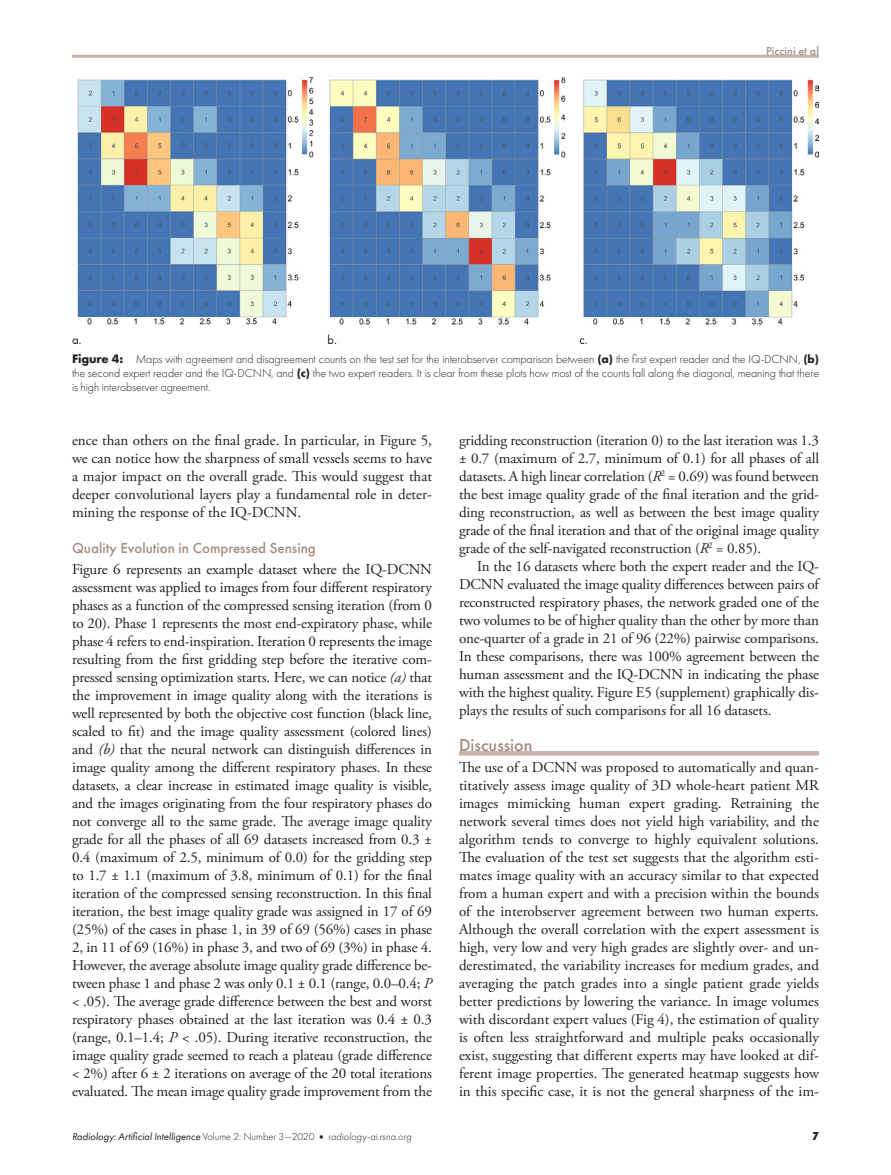
<style>
.page{position:relative;width:891px;height:1175px;background:#fff}
.page>*{position:absolute;margin:0;border:0;box-sizing:border-box;transform-origin:0 0}
.t1{font:500 18px "Futura PT";color:#a68b7d}
.t2{font:15px/18px "Adobe Garamond Pro";letter-spacing:-.01em;color:#231f20;text-align:justify}
.t3{font:500 15px "Futura PT";color:#a68b7d}
.t4{font:300 12px/14.4px "Futura PT";letter-spacing:-.01em;color:#231f20;text-align:justify}
.t5{font:500 12px "Futura PT";color:#a68b7d}
.t6{font:800 12px "Futura PT Cond";color:#231f20}
.t7{font:italic 10.5px "Futura PT";color:#231f20}
.s1{font-weight:700;font-size:12.75px}
.s2{font-weight:700}
.s3{font-style:italic}
.s4{font-weight:300;font-style:normal}
.s5{font-family:"Universal Newswith Comm Pi";font-style:normal;font-size:6px}
.s6{font-weight:300}
</style>
<div class="page">
<hr style="left:72px;top:55px;width:747px;height:3px;background:#c5b2a8">
<hr style="left:459px;top:751px;width:360px;height:4px;background:#c5b2a8">
<img style="left:72px;top:77px;width:747px;height:267px">
<p class="t5" style="left:766px;top:44px;width:54px">Piccini et al</p>
<p class="t4" style="left:72px;top:351px;width:749px"><span class="s1">Figure 4:</span> Maps with agreement and disagreement counts on the test set for the interobserver comparison between <span class="s2">(a)</span> the first expert reader and the IQ-DCNN, <span class="s2">(b) </span>the second expert reader and the IQ-DCNN, and <span class="s2">(c)</span> the two expert readers. It is clear from these plots how most of the counts fall along the diagonal, meaning that there is high interobserver agreement.</p>
<p class="t2" style="left:72px;top:432px;width:362px">ence than others on the final grade. In particular, in Figure 5, we can notice how the sharpness of small vessels seems to have a major impact on the overall grade. This would suggest that deeper convolutional layers play a fundamental role in deter&shy;mining the response of the IQ-DCNN.</p>
<p class="t3" style="left:72px;top:539px;width:245px">Quality Evolution in Compressed Sensing</p>
<p class="t2" style="left:72px;top:561px;width:362px">Figure 6 represents an example dataset where the IQ-DCNN assessment was applied to images from four different respiratory phases as a function of the compressed sensing iteration (from 0 to 20). Phase 1 represents the most end-expiratory phase, while phase 4 refers to end-inspiration. Iteration 0 represents the image resulting from the first gridding step before the iterative com&shy;pressed sensing optimization starts. Here, we can notice <span class="s3">(a)</span> that the improvement in image quality along with the iterations is well represented by both the objective cost function (black line, scaled to fit) and the image quality assessment (colored lines) and <span class="s3">(b)</span> that the neural network can distinguish differences in image quality among the different respiratory phases. In these datasets, a clear increase in estimated image quality is visible, and the images originating from the four respiratory phases do not converge all to the same grade. The average image quality grade for all the phases of all 69 datasets increased from 0.3 ± 0.4 (maximum of 2.5, minimum of 0.0) for the gridding step to 1.7 ± 1.1 (maximum of 3.8, minimum of 0.1) for the final iteration of the compressed sensing reconstruction. In this final iteration, the best image quality grade was assigned in 17 of 69 (25%) of the cases in phase 1, in 39 of 69 (56%) cases in phase 2, in 11 of 69 (16%) in phase 3, and two of 69 (3%) in phase 4.<br>However, the average absolute image quality grade difference be&shy;tween phase 1 and phase 2 was only 0.1 ± 0.1 (range, 0.0–0.4; <span class="s3">P </span>&lt; .05). The average grade difference between the best and worst respiratory phases obtained at the last iteration was 0.4 ± 0.3 (range, 0.1–1.4; <span class="s3">P</span> &lt; .05). During iterative reconstruction, the image quality grade seemed to reach a plateau (grade difference &lt; 2%) after 6 ± 2 iterations on average of the 20 total iterations evaluated. The mean image quality grade improvement from the</p>
<p class="t2" style="left:459px;top:432px;width:362px">gridding reconstruction (iteration 0) to the last iteration was 1.3 ± 0.7 (maximum of 2.7, minimum of 0.1) for all phases of all datasets. A high linear correlation (<span class="s3">R</span><sup>2</sup> = 0.69) was found between the best image quality grade of the final iteration and the grid&shy;ding reconstruction, as well as between the best image quality grade of the final iteration and that of the original image quality grade of the self-navigated reconstruction (<span class="s3">R</span><sup>2</sup> = 0.85).</p>
<p class="t2" style="left:459px;top:558px;width:362px;text-indent:18px">In the 16 datasets where both the expert reader and the IQ-DCNN evaluated the image quality differences between pairs of reconstructed respiratory phases, the network graded one of the two volumes to be of higher quality than the other by more than one-quarter of a grade in 21 of 96 (22%) pairwise comparisons.<br>In these comparisons, there was 100% agreement between the human assessment and the IQ-DCNN in indicating the phase with the highest quality. Figure E5 (supplement) graphically dis&shy;plays the results of such comparisons for all 16 datasets.</p>
<p class="t1" style="left:459px;top:734px;width:75px">Discussion</p>
<p class="t2" style="left:459px;top:759px;width:362px">The use of a DCNN was proposed to automatically and quan&shy;titatively assess image quality of 3D whole-heart patient MR images mimicking human expert grading. Retraining the network several times does not yield high variability, and the algorithm tends to converge to highly equivalent solutions.<br>The evaluation of the test set suggests that the algorithm esti&shy;mates image quality with an accuracy similar to that expected from a human expert and with a precision within the bounds of the interobserver agreement between two human experts.<br>Although the overall correlation with the expert assessment is high, very low and very high grades are slightly over- and un&shy;derestimated, the variability increases for medium grades, and averaging the patch grades into a single patient grade yields better predictions by lowering the variance. In image volumes with discordant expert values (Fig 4), the estimation of quality is often less straightforward and multiple peaks occasionally exist, suggesting that different experts may have looked at dif&shy;ferent image properties. The generated heatmap suggests how in this specific case, it is not the general sharpness of the im-</p>
<p class="t7" style="left:72px;top:1130px;width:341px">Radiology: Artificial Intelligence <span class="s4">Volume 2: Number 3—2020</span> <span class="s5">n</span> <span class="s6">radiology-ai.rsna.org</span></p>
<p class="t6" style="left:813px;top:1128px;width:8px">7</p>
</div>
